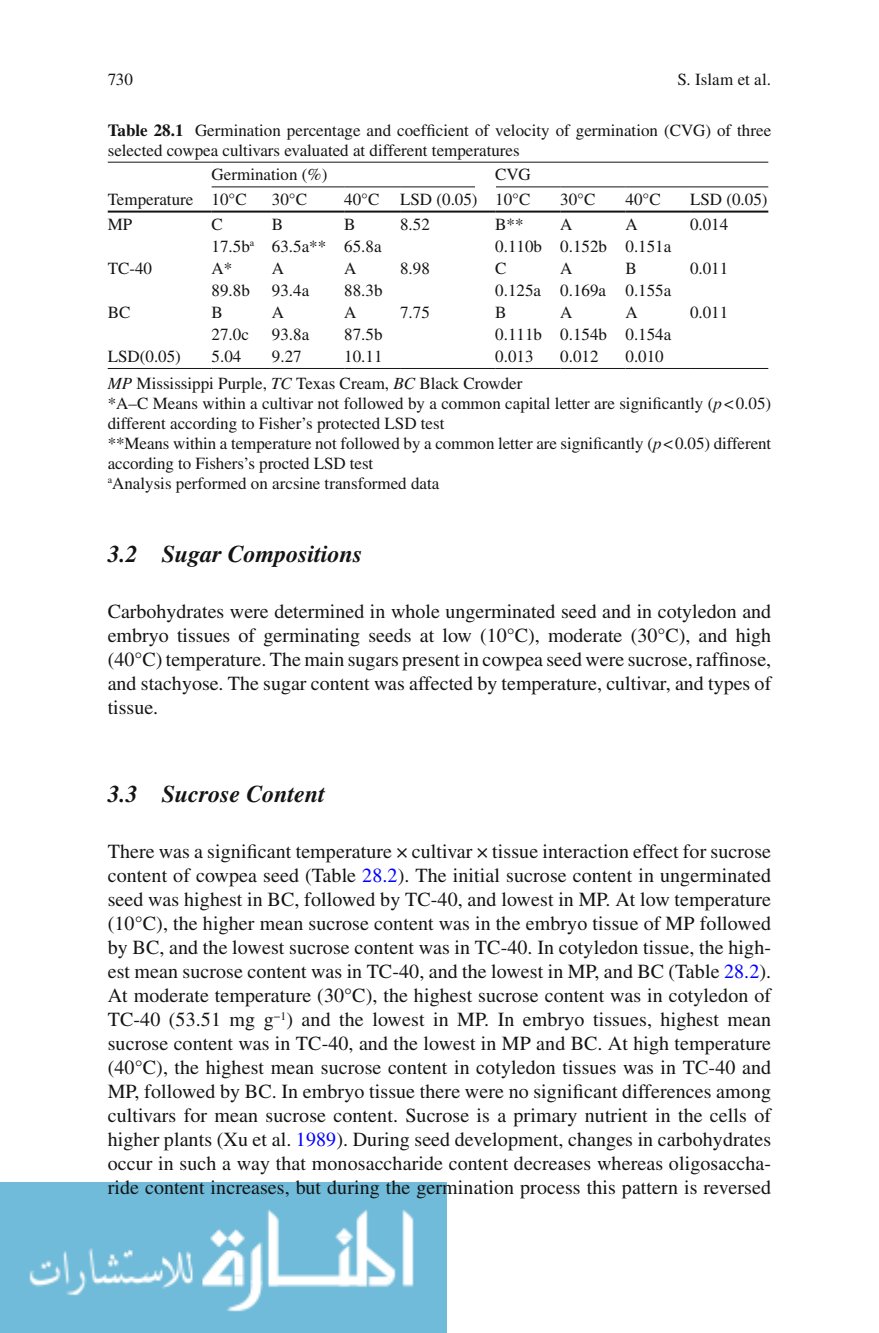
<style>
.page{position:relative;width:879px;height:1333px;background:#fff}
.page>*{position:absolute;margin:0;border:0;box-sizing:border-box;transform-origin:0 0}
.t1{font:italic 700 24px "Times";color:#131413}
.t2{font:20px/24px "Times";color:#131413;text-align:justify}
.t3{font:17px/20px "Times";color:#131413}
.s1{font-weight:700}
.s2{font-style:italic}
.s3{color:#00f}
</style>
<div class="page">
<img style="left:0;top:1182px;width:446px;height:150px">
<hr style="left:625px;top:368px;width:65px;height:1px;background:#131413">
<hr style="left:560px;top:368px;width:65px;height:1px;background:#131413">
<hr style="left:495px;top:368px;width:65px;height:1px;background:#131413">
<hr style="left:400px;top:368px;width:95px;height:1px;background:#131413">
<hr style="left:344px;top:368px;width:56px;height:1px;background:#131413">
<hr style="left:272px;top:368px;width:72px;height:1px;background:#131413">
<hr style="left:212px;top:368px;width:60px;height:1px;background:#131413">
<hr style="left:108px;top:368px;width:104px;height:1px;background:#131413">
<hr style="left:690px;top:368px;width:78px;height:1px;background:#131413">
<hr style="left:108px;top:162px;width:104px;height:1px;background:#131413">
<hr style="left:108px;top:210px;width:104px;height:2px;background:#131413">
<hr style="left:212px;top:162px;width:556px;height:1px;background:#131413">
<hr style="left:212px;top:186px;width:60px;height:1px;background:#131413">
<hr style="left:212px;top:210px;width:60px;height:2px;background:#131413">
<hr style="left:272px;top:186px;width:72px;height:1px;background:#131413">
<hr style="left:272px;top:210px;width:72px;height:2px;background:#131413">
<hr style="left:344px;top:186px;width:56px;height:1px;background:#131413">
<hr style="left:344px;top:210px;width:56px;height:2px;background:#131413">
<hr style="left:400px;top:186px;width:95px;height:1px;background:#131413">
<hr style="left:400px;top:210px;width:95px;height:2px;background:#131413">
<hr style="left:495px;top:186px;width:65px;height:1px;background:#131413">
<hr style="left:495px;top:210px;width:65px;height:2px;background:#131413">
<hr style="left:560px;top:186px;width:65px;height:1px;background:#131413">
<hr style="left:560px;top:210px;width:65px;height:2px;background:#131413">
<hr style="left:625px;top:186px;width:65px;height:1px;background:#131413">
<hr style="left:625px;top:210px;width:65px;height:2px;background:#131413">
<hr style="left:690px;top:186px;width:78px;height:1px;background:#131413">
<hr style="left:690px;top:210px;width:78px;height:2px;background:#131413">
<div style="left:476px;top:183px;width:20px;height:9px;background:#fff"></div>
<p class="t3" style="left:108px;top:71px;width:27px">730</p>
<p class="t3" style="left:677px;top:71px;width:95px">S. Islam et al.</p>
<p class="t3" style="left:108px;top:121px;width:665px"><span class="s1">Table 28.1</span> Germination percentage and coef fi cient of velocity of germination (CVG) of three selected cowpea cultivars evaluated at different temperatures</p>
<p class="t3" style="left:108px;top:190px;width:87px">Temperature</p>
<p class="t3" style="left:212px;top:166px;width:117px">Germination (%)</p>
<p class="t3" style="left:495px;top:166px;width:37px">CVG</p>
<p class="t3" style="left:212px;top:190px;width:37px">10°C</p>
<p class="t3" style="left:272px;top:190px;width:37px">30°C</p>
<p class="t3" style="left:344px;top:190px;width:188px">40°C LSD (0.05) 10°C</p>
<p class="t3" style="left:560px;top:190px;width:37px">30°C</p>
<p class="t3" style="left:625px;top:190px;width:37px">40°C</p>
<p class="t3" style="left:690px;top:190px;width:79px">LSD (0.05)</p>
<p class="t3" style="left:108px;top:216px;width:26px">MP</p>
<p class="t3" style="left:212px;top:216px;width:13px">C</p>
<p class="t3" style="left:272px;top:216px;width:13px">B</p>
<p class="t3" style="left:344px;top:216px;width:13px">B</p>
<p class="t3" style="left:400px;top:216px;width:31px">8.52</p>
<p class="t3" style="left:495px;top:216px;width:30px">B**</p>
<p class="t3" style="left:560px;top:216px;width:14px">A</p>
<p class="t3" style="left:625px;top:216px;width:14px">A</p>
<p class="t3" style="left:690px;top:216px;width:40px">0.014</p>
<p class="t3" style="left:212px;top:238px;width:171px">17.5b <sup>a</sup> 63.5a** 65.8a</p>
<p class="t3" style="left:495px;top:238px;width:178px">0.110b 0.152b 0.151a</p>
<p class="t3" style="left:108px;top:260px;width:46px">TC-40</p>
<p class="t3" style="left:212px;top:260px;width:22px">A*</p>
<p class="t3" style="left:272px;top:260px;width:14px">A</p>
<p class="t3" style="left:344px;top:260px;width:14px">A</p>
<p class="t3" style="left:400px;top:260px;width:31px">8.98</p>
<p class="t3" style="left:495px;top:260px;width:13px">C</p>
<p class="t3" style="left:560px;top:260px;width:14px">A</p>
<p class="t3" style="left:625px;top:260px;width:13px">B</p>
<p class="t3" style="left:690px;top:260px;width:40px">0.011</p>
<p class="t3" style="left:212px;top:282px;width:40px">89.8b</p>
<p class="t3" style="left:272px;top:282px;width:39px">93.4a</p>
<p class="t3" style="left:344px;top:282px;width:40px">88.3b</p>
<p class="t3" style="left:495px;top:282px;width:178px">0.125a 0.169a 0.155a</p>
<p class="t3" style="left:108px;top:304px;width:24px">BC</p>
<p class="t3" style="left:212px;top:304px;width:13px">B</p>
<p class="t3" style="left:272px;top:304px;width:14px">A</p>
<p class="t3" style="left:344px;top:304px;width:14px">A</p>
<p class="t3" style="left:400px;top:304px;width:31px">7.75</p>
<p class="t3" style="left:495px;top:304px;width:13px">B</p>
<p class="t3" style="left:560px;top:304px;width:14px">A</p>
<p class="t3" style="left:625px;top:304px;width:14px">A</p>
<p class="t3" style="left:690px;top:304px;width:40px">0.011</p>
<p class="t3" style="left:212px;top:326px;width:39px">27.0c</p>
<p class="t3" style="left:272px;top:326px;width:39px">93.8a</p>
<p class="t3" style="left:344px;top:326px;width:40px">87.5b</p>
<p class="t3" style="left:495px;top:326px;width:178px">0.111b 0.154b 0.154a</p>
<p class="t3" style="left:108px;top:348px;width:75px">LSD(0.05)</p>
<p class="t3" style="left:212px;top:348px;width:31px">5.04</p>
<p class="t3" style="left:272px;top:348px;width:31px">9.27</p>
<p class="t3" style="left:344px;top:348px;width:40px">10.11</p>
<p class="t3" style="left:495px;top:348px;width:40px">0.013</p>
<p class="t3" style="left:560px;top:348px;width:40px">0.012</p>
<p class="t3" style="left:625px;top:348px;width:40px">0.010</p>
<p class="t3" style="left:108px;top:375px;width:665px"><span class="s2">MP</span> Mississippi Purple, <span class="s2">TC</span> Texas Cream, <span class="s2">BC</span> Black Crowder<br>*A–C Means within a cultivar not followed by a common capital letter are signi fi cantly ( <span class="s2">p</span> &lt; 0.05) different according to Fisher’s protected LSD test<br>**Means within a temperature not followed by a common letter are signi fi cantly ( <span class="s2">p</span> &lt; 0.05) different according to Fishers’s procted LSD test<br><sup>a</sup> Analysis performed on arcsine transformed data</p>
<p class="t1" style="left:108px;top:545px;width:256px">3.2 Sugar Compositions</p>
<p class="t2" style="left:108px;top:601px;width:665px">Carbohydrates were determined in whole ungerminated seed and in cotyledon and embryo tissues of germinating seeds at low (10°C), moderate (30°C), and high (40°C) temperature. The main sugars present in cowpea seed were sucrose, raf fi nose, and stachyose . The sugar content was affected by temperature, cultivar, and types of tissue.</p>
<p class="t1" style="left:108px;top:785px;width:219px">3.3 Sucrose Content</p>
<p class="t2" style="left:108px;top:841px;width:665px">There was a signi fi cant temperature × cultivar × tissue interaction effect for sucrose content of cowpea seed (Table <span class="s3">28.2</span> ). The initial sucrose content in ungerminated seed was highest in BC, followed by TC-40, and lowest in MP. At low temperature (10°C), the higher mean sucrose content was in the embryo tissue of MP followed by BC, and the lowest sucrose content was in TC-40. In cotyledon tissue, the high&shy;est mean sucrose content was in TC-40, and the lowest in MP, and BC (Table <span class="s3">28.2</span> ).<br>At moderate temperature (30°C), the highest sucrose content was in cotyledon of TC-40 (53.51 mg g <sup>−1</sup> ) and the lowest in MP. In embryo tissues, highest mean sucrose content was in TC-40, and the lowest in MP and BC. At high temperature (40°C), the highest mean sucrose content in cotyledon tissues was in TC-40 and MP, followed by BC. In embryo tissue there were no signi fi cant differences among cultivars for mean sucrose content. Sucrose is a primary nutrient in the cells of higher plants (Xu et al. <span class="s3">1989</span> ) . During seed development, changes in carbohydrates occur in such a way that monosaccharide content decreases whereas oligosaccha&shy;ride content increases, but during the germination process this pattern is reversed</p>
</div>
